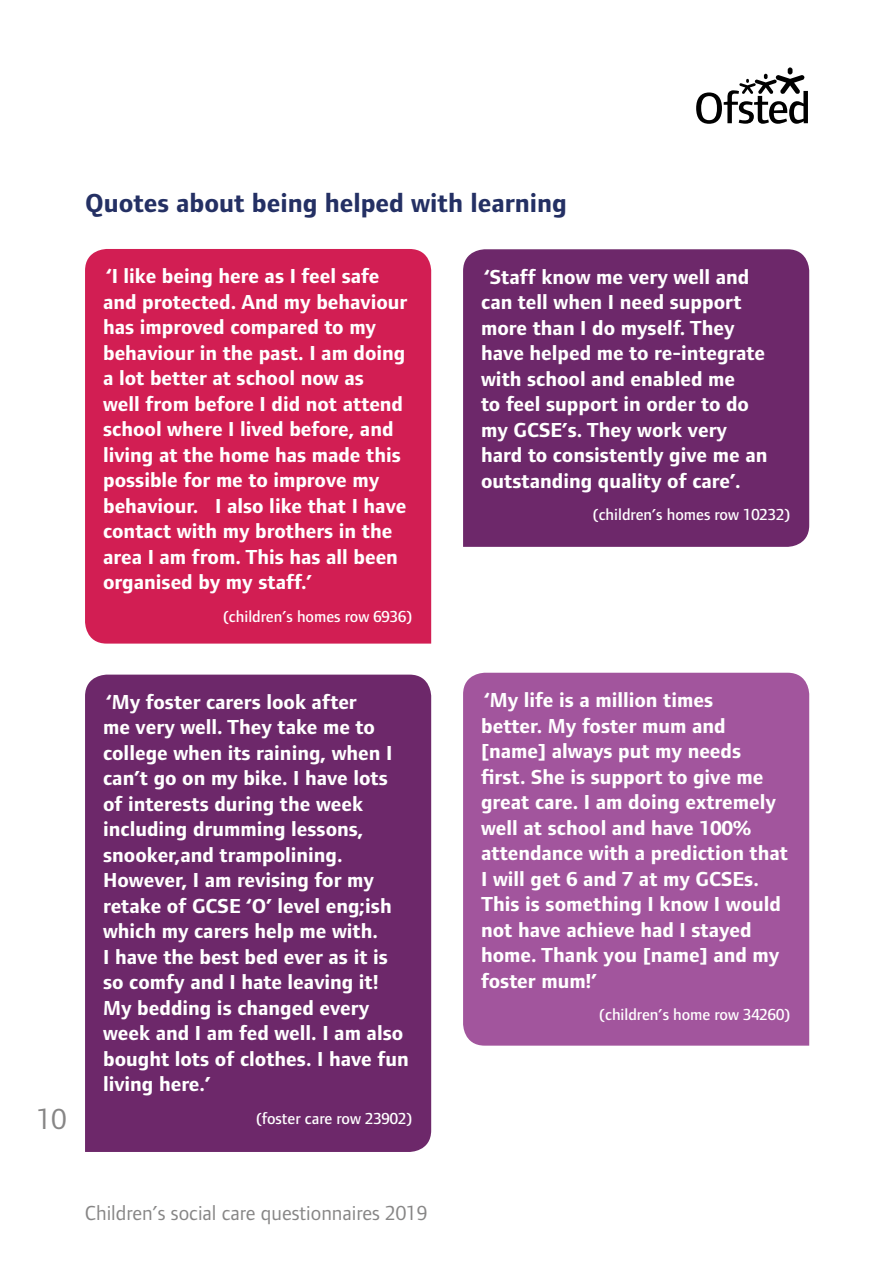
<style>
.page{position:relative;width:893px;height:1263px;background:#fff}
.page>*{position:absolute;margin:0;border:0;box-sizing:border-box;transform-origin:0 0}
.t1{font:30px "Foundry Form Sans";color:#878686}
.t2{font:700 27px "Foundry Form Sans";color:#243064}
.QuoteNew01{font:700 21px/25.5px "Foundry Form Sans";color:#fff}
.t3{font:21px "Foundry Form Sans Book 2";color:#878686}
.QuoteNew02{font:500 16.5px "Foundry Form Sans";color:#fff}
</style>
<div class="page">
<svg style="left:696px;top:67px;width:112px;height:57px"></svg>
<div style="left:85px;top:249px;width:346px;height:395px;background:#d21e53"></div>
<div style="left:463px;top:249px;width:346px;height:298px;background:#6d286a"></div>
<div style="left:85px;top:675px;width:346px;height:477px;background:#6d286a"></div>
<div style="left:463px;top:673px;width:346px;height:373px;background:#a2559d"></div>
<h2 class="t2" style="left:85px;top:188px;width:483px">Quotes about being helped with learning</h2>
<p class="QuoteNew01" style="left:103px;top:264px;width:306px">‘I like being here as I feel safe and protected. And my behaviour has improved compared to my behaviour in the past. I am doing a lot better at school now as<br>well from before I did not attend school where I lived before, and living at the home has made this possible for me to improve my behaviour. I also like that I have contact with my brothers in the area I am from. This has all been organised by my staff.’</p>
<p class="QuoteNew02" style="left:223px;top:607px;width:191px">(children’s homes row 6936)</p>
<p class="QuoteNew01" style="left:481px;top:264px;width:288px">‘Staff know me very well and can tell when I need support more than I do myself. They have helped me to re-integrate with school and enabled me<br>to feel support in order to do my GCSE’s. They work very hard to consistently give me an outstanding quality of care’.</p>
<p class="QuoteNew02" style="left:593px;top:506px;width:199px">(children’s homes row 10232)</p>
<h1 class="t1" style="left:36px;top:1102px;width:32px">10</h1>
<p class="QuoteNew01" style="left:103px;top:689px;width:307px">‘My foster carers look after<br>me very well. They take me to college when its raining, when I can’t go on my bike. I have lots of interests during the week including drumming lessons, snooker,and trampolining.<br>However, I am revising for my retake of GCSE ‘O’ level eng;ish which my carers help me with.<br>I have the best bed ever as it is so comfy and I hate leaving it!<br>My bedding is changed every week and I am fed well. I am also bought lots of clothes. I have fun living here.’</p>
<p class="QuoteNew02" style="left:256px;top:1109px;width:158px">(foster care row 23902)</p>
<p class="QuoteNew01" style="left:481px;top:687px;width:308px">‘My life is a million times<br>better. My foster mum and [name] always put my needs first. She is support to give me great care. I am doing extremely well at school and have 100% attendance with a prediction that<br>I will get 6 and 7 at my GCSEs.<br>This is something I know I would not have achieve had I stayed home. Thank you [name] and my foster mum!’</p>
<p class="QuoteNew02" style="left:599px;top:1005px;width:192px">(children’s home row 34260)</p>
<p class="t3" style="left:85px;top:1202px;width:344px">Children’s social care questionnaires 2019</p>
</div>
